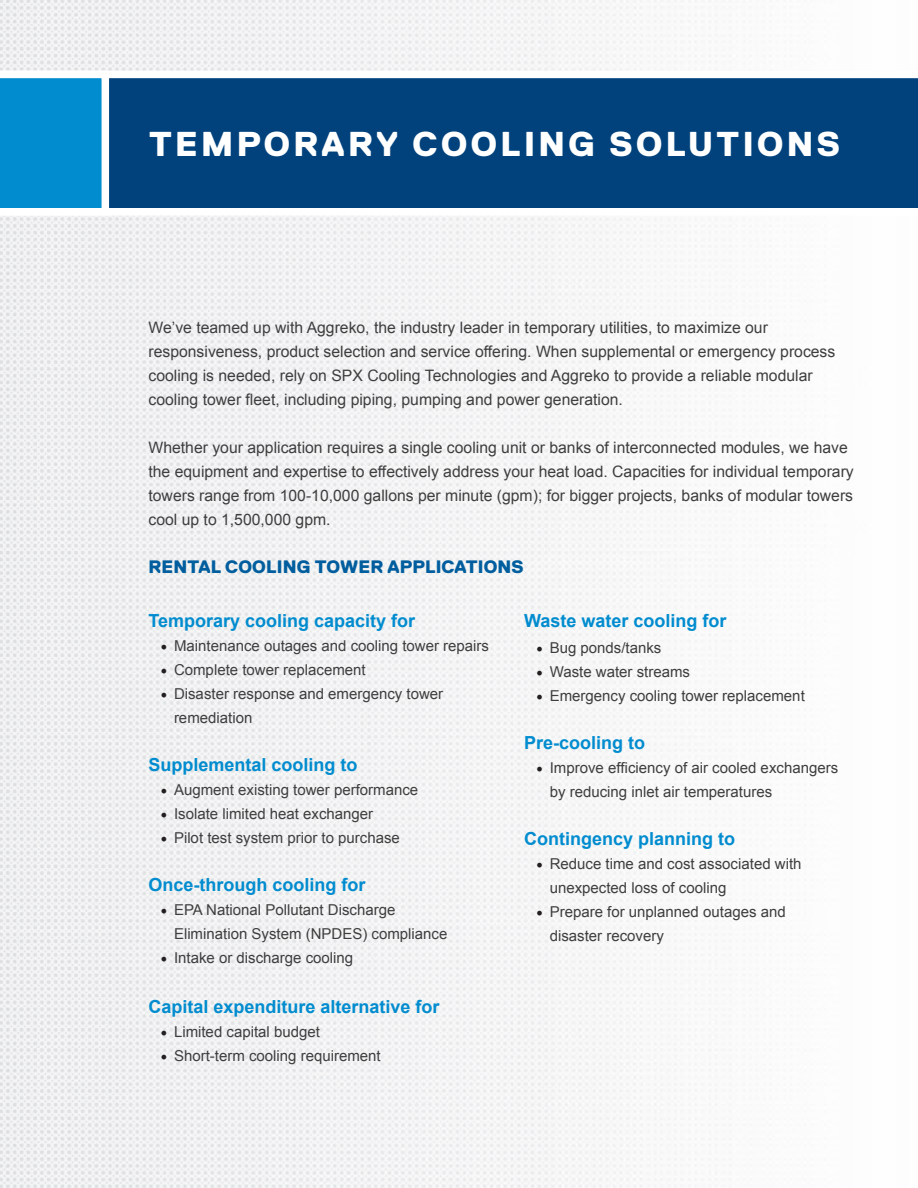
<style>
.page{position:relative;width:918px;height:1188px;background:#fff}
.page>*{position:absolute;margin:0;border:0;box-sizing:border-box;transform-origin:0 0}
.t1{font:800 34.5px "Replica Std";letter-spacing:.1em;color:#fff}
.t2{font:700 18px "Arial";color:#008ccf}
.t3{font:800 18px "Replica Std";letter-spacing:.01em;color:#005e9e}
.t4{font:15.75px/24px "Arial";color:#3e3e3f}
.t5{font:15px/24px "Arial";color:#3e3e3f}
.s1{font-family:"Minion Pro";font-size:18px;color:#231f20}
</style>
<div class="page">
<img style="left:0;top:0;width:771px;height:1188px">
<svg style="left:113px;top:67px;width:805px;height:152px;background:#255d8e"></svg>
<svg style="left:0;top:67px;width:113px;height:152px"></svg>
<h1 class="t1" style="left:149px;top:125px;width:693px">TEMPORARY COOLING SOLUTIONS</h1>
<p class="t4" style="left:148px;top:316px;width:688px">We’ve teamed up with Aggreko, the industry leader in temporary utilities, to maximize our responsiveness, product selection and service offering. When supplemental or emergency process cooling is needed, rely on SPX Cooling Technologies and Aggreko to provide a reliable modular cooling tower fleet, including piping, pumping and power generation.</p>
<p class="t4" style="left:148px;top:436px;width:707px">Whether your application requires a single cooling unit or banks of interconnected modules, we have the equipment and expertise to effectively address your heat load. Capacities for individual temporary towers range from 100-10,000 gallons per minute (gpm); for bigger projects, banks of modular towers cool up to 1,500,000 gpm.</p>
<p class="t3" style="left:149px;top:556px;width:377px">RENTAL COOLING TOWER APPLICATIONS</p>
<p class="t2" style="left:148px;top:609px;width:268px">Temporary cooling capacity for</p>
<p class="t5" style="left:160px;top:634px;width:330px"><span class="s1">•</span> Maintenance outages and cooling tower repairs</p>
<p class="t5" style="left:160px;top:658px;width:207px"><span class="s1">•</span> Complete tower replacement</p>
<p class="t5" style="left:174px;top:682px;width:271px;text-indent:-14px"><span class="s1">•</span> Disaster response and emergency tower remediation</p>
<p class="t2" style="left:148px;top:753px;width:211px">Supplemental cooling to</p>
<p class="t5" style="left:160px;top:778px;width:259px"><span class="s1">•</span> Augment existing tower performance</p>
<p class="t5" style="left:160px;top:802px;width:214px"><span class="s1">•</span> Isolate limited heat exchanger</p>
<p class="t5" style="left:160px;top:826px;width:241px"><span class="s1">•</span> Pilot test system prior to purchase</p>
<p class="t2" style="left:148px;top:873px;width:219px">Once-through cooling for</p>
<p class="t5" style="left:174px;top:898px;width:275px;text-indent:-14px"><span class="s1">•</span> EPA National Pollutant Discharge<br>Elimination System (NPDES) compliance</p>
<p class="t5" style="left:160px;top:946px;width:194px"><span class="s1">•</span> Intake or discharge cooling</p>
<p class="t2" style="left:148px;top:995px;width:293px">Capital expenditure alternative for</p>
<p class="t5" style="left:160px;top:1020px;width:161px"><span class="s1">•</span> Limited capital budget</p>
<p class="t5" style="left:160px;top:1044px;width:222px"><span class="s1">•</span> Short-term cooling requirement</p>
<p class="t2" style="left:524px;top:609px;width:204px">Waste water cooling for</p>
<p class="t5" style="left:536px;top:636px;width:127px"><span class="s1">•</span> Bug ponds/tanks</p>
<p class="t5" style="left:536px;top:660px;width:155px"><span class="s1">•</span> Waste water streams</p>
<p class="t5" style="left:536px;top:684px;width:270px"><span class="s1">•</span> Emergency cooling tower replacement</p>
<p class="t2" style="left:524px;top:731px;width:123px">Pre-cooling to</p>
<p class="t5" style="left:550px;top:756px;width:290px;text-indent:-14px"><span class="s1">•</span> Improve efficiency of air cooled exchangers by reducing inlet air temperatures</p>
<p class="t2" style="left:524px;top:827px;width:213px">Contingency planning to</p>
<p class="t5" style="left:550px;top:852px;width:253px;text-indent:-14px"><span class="s1">•</span> Reduce time and cost associated with unexpected loss of cooling</p>
<p class="t5" style="left:550px;top:900px;width:237px;text-indent:-14px"><span class="s1">•</span> Prepare for unplanned outages and disaster recovery</p>
</div>
